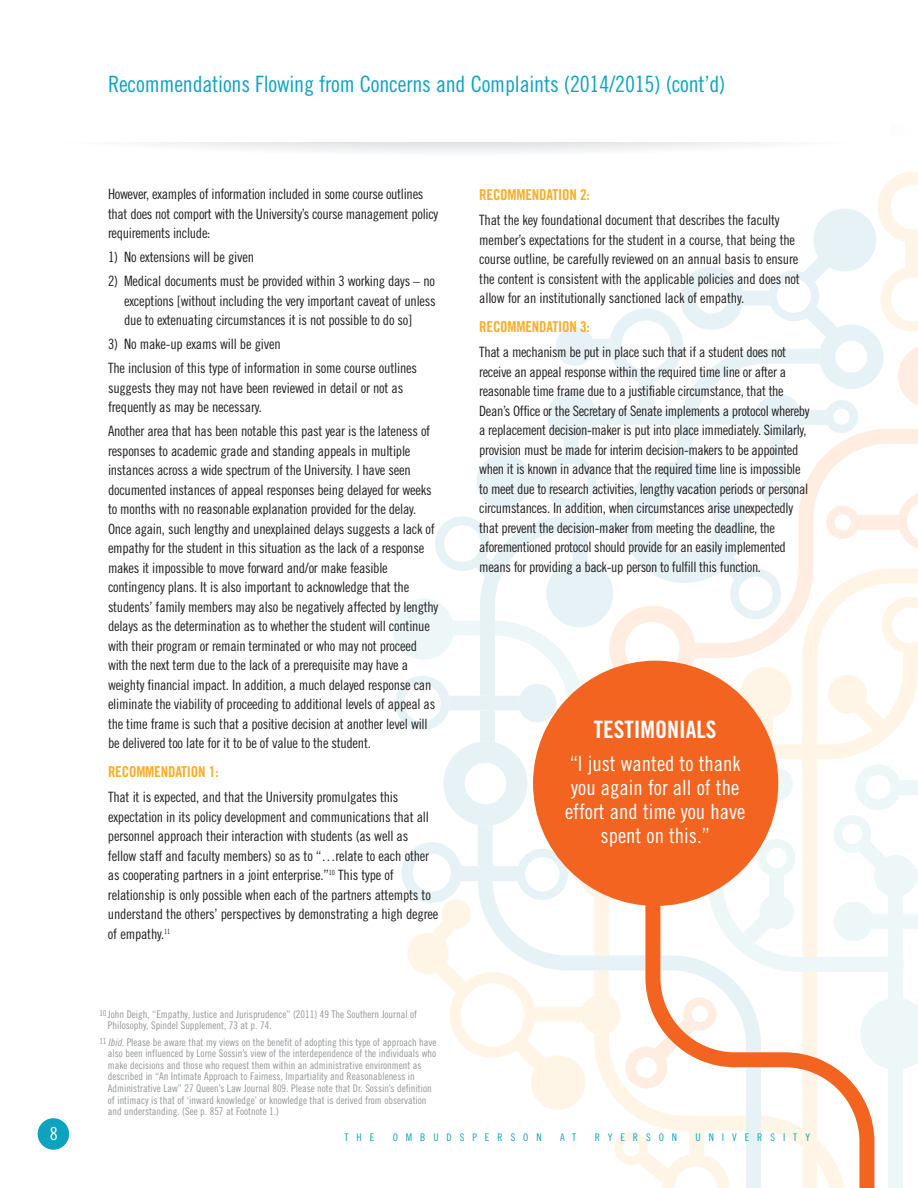
<style>
.page{position:relative;width:918px;height:1188px;background:#fff}
.page>*{position:absolute;margin:0;border:0;box-sizing:border-box;transform-origin:0 0}
.t1{font:24px "Trade Gothic Bold Cond Twenty";color:#fff}
.t2{font:22.5px "Trade Gothic Cond Eighteen";letter-spacing:-.01em;color:#0da2bf}
.t3{font:21px/24px "Trade Gothic Cond Eighteen";color:#fff;text-align:center}
.t4{font:18px "Trade Gothic Cond Eighteen";color:#fff}
.t5{font:15px "Trade Gothic Bold Cond Twenty";letter-spacing:-.015em;color:#faad26}
.t6{font:14.25px/19.5px "Trade Gothic Cond Eighteen";letter-spacing:-.02em;color:#231f20}
.t7{font:10.5px/11.6px "Trade Gothic Cond Eighteen";color:#939598}
.t8{font:10.5px "Trade Gothic Cond Eighteen";letter-spacing:.755em;color:#0da2bf}
.s1{font-size:8.25px}
.s2{font-family:"Trade Gothic Cond Eighteen Obl"}
</style>
<div class="page">
<svg style="left:393px;top:172px;width:525px;height:1016px"></svg>
<svg style="left:645px;top:681px;width:229px;height:507px"></svg>
<div style="left:533px;top:661px;width:245px;height:245px;background:#f36421;border-radius:50%"></div>
<div style="left:38px;top:1118px;width:31px;height:32px;background:#0da2bf;border-radius:50%"></div>
<h2 class="t2" style="left:108px;top:76px;width:619px">Recommendations Flowing from Concerns and Complaints (2014/2015) (cont’d)</h2>
<p class="t6" style="left:108px;top:186px;width:332px">However, examples of information included in some course outlines that does not comport with the University’s course management policy requirements include:</p>
<p class="t6" style="left:108px;top:249px;width:148px">1) No extensions will be given</p>
<p class="t6" style="left:124px;top:273px;width:313px;text-align:justify;text-indent:-16px">2) Medical documents must be provided within 3 working days – no exceptions [without including the very important caveat of unless due to extenuating circumstances it is not possible to do so]</p>
<p class="t6" style="left:108px;top:333px;width:311px;line-height:24px">3) No make-up exams will be given<br>The inclusion of this type of information in some course outlines</p>
<p class="t6" style="left:108px;top:379px;width:297px">suggests they may not have been reviewed in detail or not as frequently as may be necessary.</p>
<p class="t6" style="left:108px;top:423px;width:332px">Another area that has been notable this past year is the lateness of responses to academic grade and standing appeals in multiple instances across a wide spectrum of the University. I have seen documented instances of appeal responses being delayed for weeks to months with no reasonable explanation provided for the delay.<br>Once again, such lengthy and unexplained delays suggests a lack of empathy for the student in this situation as the lack of a response makes it impossible to move forward and/or make feasible contingency plans. It is also important to acknowledge that the students’ family members may also be negatively affected by lengthy delays as the determination as to whether the student will continue with their program or remain terminated or who may not proceed with the next term due to the lack of a prerequisite may have a weighty financial impact. In addition, a much delayed response can eliminate the viability of proceeding to additional levels of appeal as the time frame is such that a positive decision at another level will be delivered too late for it to be of value to the student.</p>
<p class="t5" style="left:108px;top:766px;width:112px">RECOMMENDATION 1:</p>
<p class="t6" style="left:108px;top:789px;width:332px">That it is expected, and that the University promulgates this expectation in its policy development and communications that all personnel approach their interaction with students (as well as fellow staff and faculty members) so as to “…relate to each other as cooperating partners in a joint enterprise.”<sup>10</sup> This type of relationship is only possible when each of the partners attempts to understand the others’ perspectives by demonstrating a high degree of empathy.<sup>11</sup></p>
<p class="t7" style="left:108px;top:1009px;width:311px;text-indent:-9px"><span class="s1">10</span> John Deigh, “Empathy, Justice and Jurisprudence” (2011) 49 The Southern Journal of<br>Philosophy, Spindel Supplement, 73 at p. 74.</p>
<p class="t7" style="left:108px;top:1037px;width:330px;text-indent:-9px"><span class="s1">11</span> <span class="s2">Ibid.</span> Please be aware that my views on the benefit of adopting this type of approach have also been influenced by Lorne Sossin’s view of the interdependence of the individuals who make decisions and those who request them within an administrative environment as described in “An Intimate Approach to Fairness, Impartiality and Reasonableness in Administrative Law” 27 Queen’s Law Journal 809. Please note that Dr. Sossin’s definition of intimacy is that of ‘inward knowledge’ or knowledge that is derived from observation and understanding. (See p. 857 at Footnote 1.)</p>
<p class="t5" style="left:479px;top:189px;width:112px">RECOMMENDATION 2:</p>
<p class="t6" style="left:479px;top:212px;width:322px">That the key foundational document that describes the faculty member’s expectations for the student in a course, that being the course outline, be carefully reviewed on an annual basis to ensure the content is consistent with the applicable policies and does not allow for an institutionally sanctioned lack of empathy.</p>
<p class="t5" style="left:479px;top:321px;width:112px">RECOMMENDATION 3:</p>
<p class="t6" style="left:479px;top:344px;width:332px">That a mechanism be put in place such that if a student does not receive an appeal response within the required time line or after a reasonable time frame due to a justifiable circumstance, that the Dean’s Office or the Secretary of Senate implements a protocol whereby a replacement decision-maker is put into place immediately. Similarly, provision must be made for interim decision-makers to be appointed when it is known in advance that the required time line is impossible to meet due to research activities, lengthy vacation periods or personal circumstances. In addition, when circumstances arise unexpectedly that prevent the decision-maker from meeting the deadline, the aforementioned protocol should provide for an easily implemented means for providing a back-up person to fulfill this function.</p>
<h1 class="t1" style="left:594px;top:721px;width:124px">TESTIMONIALS</h1>
<h3 class="t3" style="left:565px;top:753px;width:182px">“I just wanted to thank you again for all of the effort and time you have spent on this.”</h3>
<p class="t4" style="left:50px;top:1127px;width:9px">8</p>
<p class="t8" style="left:345px;top:1134px;width:31px">THE</p>
<p class="t8" style="left:393px;top:1134px;width:150px">OMBUDSPERSON</p>
<p class="t8" style="left:560px;top:1134px;width:18px">A T</p>
<p class="t8" style="left:595px;top:1134px;width:84px">RYERSON</p>
<p class="t8" style="left:696px;top:1134px;width:116px">UNIVERSITY</p>
</div>
